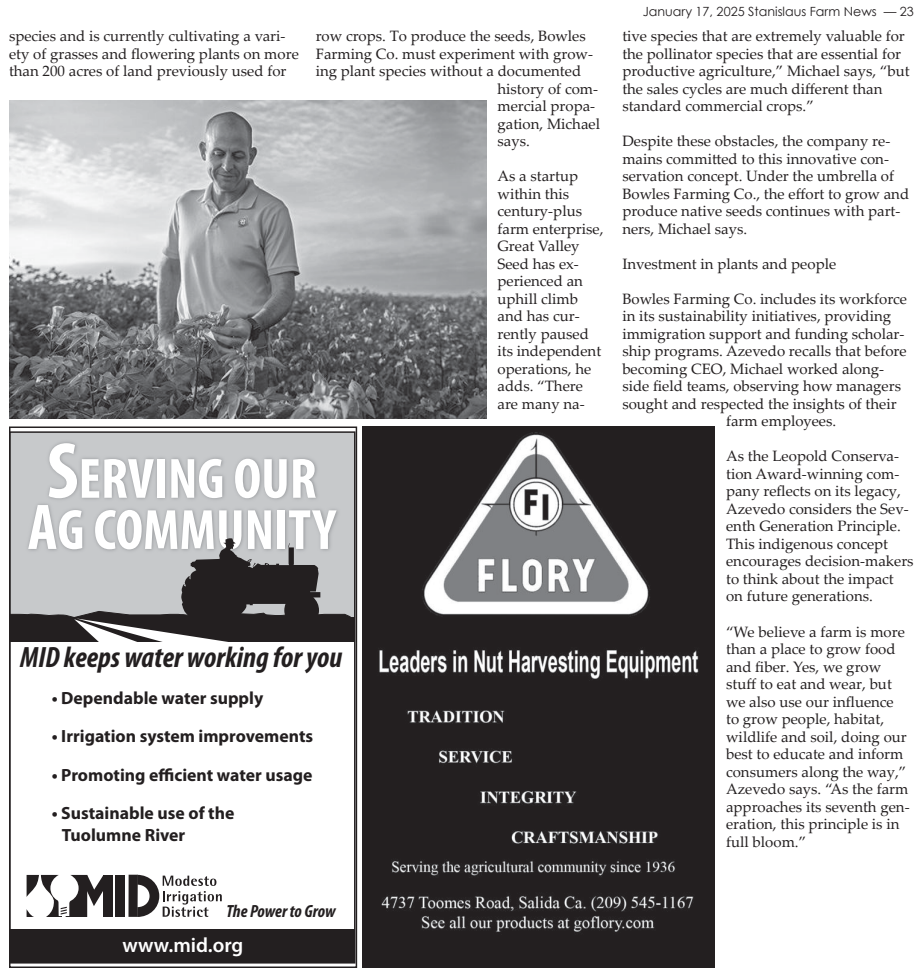
<style>
.page{position:relative;width:923px;height:977px;background:#fff}
.page>*{position:absolute;margin:0;border:0;box-sizing:border-box;transform-origin:0 0}
.t1{font:700 condensed 57.25px/51.1px "Myriad Pro";color:#fff;text-align:center}
.t2{font:italic 700 condensed 29.5px "Myriad Pro";color:#231f20}
.t3{font:600 20.62px "Myriad Pro";color:#fff}
.t4{font:700 17.62px/22.1px "Myriad Pro";color:#231f20}
.t5{font:italic 700 condensed 17.62px "Myriad Pro";letter-spacing:-.01em;color:#231f20}
.t6{font:15px/17.5px "Palatino Linotype";color:#231f20}
.t7{font:12.62px "Century Gothic";color:#231f20}
.s1{font-size:80.25px}
.s2{font-size:65.12px}
</style>
<div class="page">
<div style="left:103px;top:874px;width:10px;height:42px;background:#231f20"></div>
<div style="left:116px;top:874px;width:9px;height:42px;background:#231f20"></div>
<div style="left:128px;top:874px;width:10px;height:42px;background:#231f20"></div>
<svg style="left:137px;top:874px;width:85px;height:43px"></svg>
<svg style="left:27px;top:874px;width:82px;height:43px"></svg>
<div style="left:10px;top:929px;width:345px;height:34px;background:#231f20"></div>
<img style="left:12px;top:433px;width:341px;height:105px">
<svg style="left:11px;top:538px;width:342px;height:104px"></svg>
<img style="left:363px;top:426px;width:351px;height:541px">
<img style="left:9px;top:101px;width:477px;height:318px">
<p class="t6" style="left:9px;top:29px;width:291px">species and is currently cultivating a vari&shy;ety of grasses and flowering plants on more than 200 acres of land previously used for</p>
<p class="t6" style="left:315px;top:27px;width:271px">row crops. To produce the seeds, Bowles</p>
<p class="t6" style="left:315px;top:44px;width:279px">Farming Co. must experiment with grow-</p>
<p class="t6" style="left:315px;top:62px;width:267px">ing plant species without a documented</p>
<p class="t6" style="left:497px;top:82px;width:102px">history of com-</p>
<p class="t6" style="left:497px;top:99px;width:99px">mercial propa-</p>
<p class="t6" style="left:497px;top:117px;width:104px">gation, Michael</p>
<p class="t6" style="left:497px;top:132px;width:34px">says.</p>
<p class="t6" style="left:497px;top:167px;width:107px">As a startup within this century-plus farm enterprise,<br>Great Valley<br>Seed has ex&shy;perienced an uphill climb and has cur&shy;rently paused its independent operations, he adds. “There are many na-</p>
<h1 class="t1" style="left:28px;top:452px;width:309px"><span class="s1">S</span>ERVING OUR<br><span class="s2">A</span>G COMMUNITY</h1>
<h2 class="t2" style="left:20px;top:646px;width:324px">MID keeps water working for you</h2>
<p class="t4" style="left:52px;top:686px;width:213px">• Dependable water supply</p>
<p class="t4" style="left:52px;top:724px;width:263px">• Irrigation system improvements</p>
<p class="t4" style="left:52px;top:763px;width:262px">• Promoting efficient water usage</p>
<p class="t4" style="left:62px;top:801px;width:174px;text-indent:-10px">• Sustainable use of the<br>Tuolumne River</p>
<p class="t7" style="left:642px;top:6px;width:273px">January 17, 2025 Stanislaus Farm News — 23</p>
<p class="t6" style="left:622px;top:29px;width:289px">tive species that are extremely valuable for the pollinator species that are essential for productive agriculture,” Michael says, “but the sales cycles are much different than standard commercial crops.”</p>
<p class="t6" style="left:622px;top:134px;width:288px">Despite these obstacles, the company re&shy;mains committed to this innovative con&shy;servation concept. Under the umbrella of Bowles Farming Co., the effort to grow and produce native seeds continues with part&shy;ners, Michael says.</p>
<p class="t6" style="left:622px;top:257px;width:215px">Investment in plants and people</p>
<p class="t6" style="left:622px;top:289px;width:286px">Bowles Farming Co. includes its workforce</p>
<p class="t6" style="left:622px;top:309px;width:270px">in its sustainability initiatives, providing</p>
<p class="t6" style="left:622px;top:327px;width:284px">immigration support and funding scholar-</p>
<p class="t6" style="left:622px;top:342px;width:286px">ship programs. Azevedo recalls that before</p>
<p class="t6" style="left:622px;top:359px;width:263px">becoming CEO, Michael worked along-</p>
<p class="t6" style="left:622px;top:377px;width:280px">side field teams, observing how managers</p>
<p class="t6" style="left:622px;top:397px;width:276px">sought and respected the insights of their</p>
<p class="t6" style="left:726px;top:412px;width:111px">farm employees.</p>
<p class="t6" style="left:726px;top:447px;width:189px">As the Leopold Conserva&shy;tion Award-winning com&shy;pany reflects on its legacy,<br>Azevedo considers the Sev&shy;enth Generation Principle.<br>This indigenous concept encourages decision-makers to think about the impact on future generations.</p>
<p class="t6" style="left:726px;top:624px;width:185px">“We believe a farm is more than a place to grow food and fiber. Yes, we grow stuff to eat and wear, but we also use our influence to grow people, habitat, wildlife and soil, doing our best to educate and inform consumers along the way,”<br>Azevedo says. “As the farm approaches its seventh gen&shy;eration, this principle is in full bloom.”</p>
<p class="t5" style="left:226px;top:905px;width:111px">The Power to Grow</p>
<h3 class="t3" style="left:122px;top:937px;width:123px">www.mid.org</h3>
</div>
